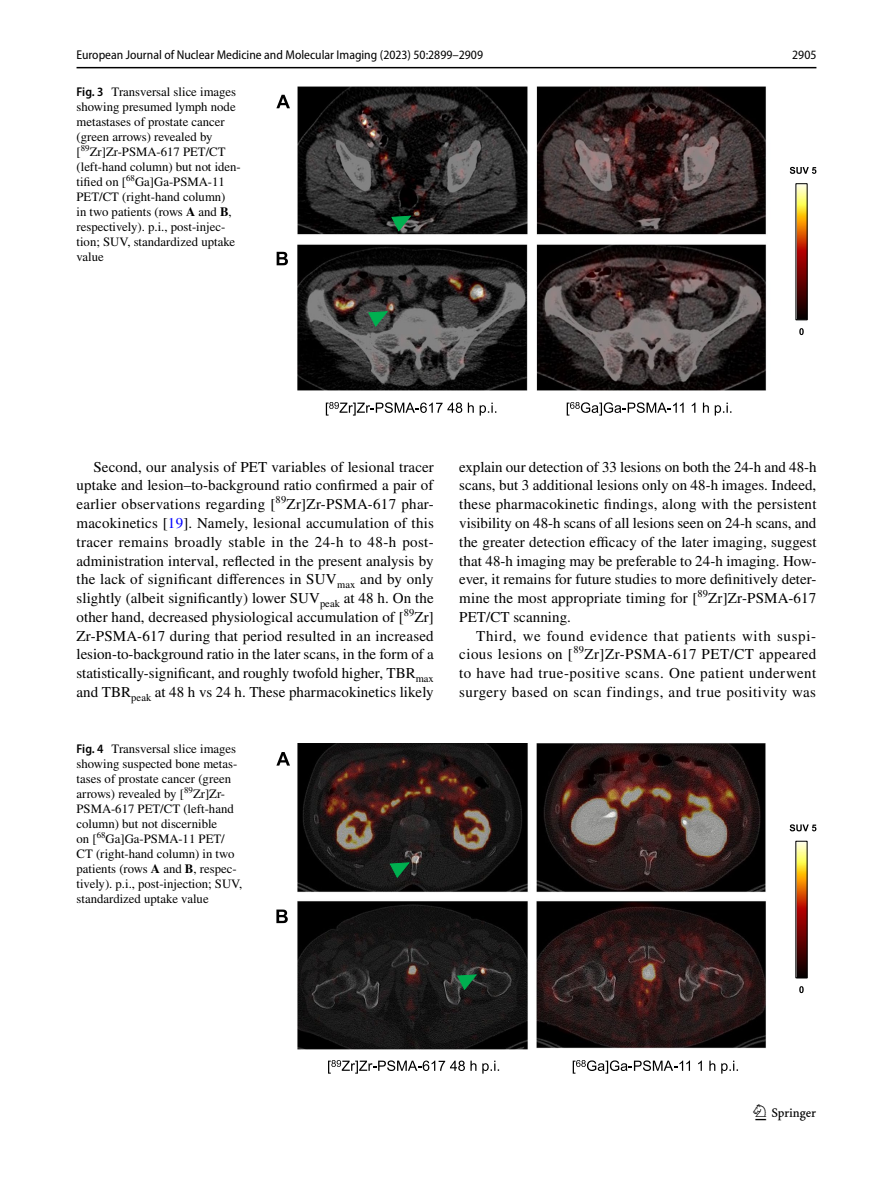
<style>
.page{position:relative;width:893px;height:1187px;background:#fff}
.page>*{position:absolute;margin:0;border:0;box-sizing:border-box;transform-origin:0 0}
.t1{font:22.5px "Springnew Regular 3";color:#000}
.t2{font:15px/18.8px "STIX";letter-spacing:.01em;color:#000;text-align:justify}
.t3{font:12.75px/15px "STIX";color:#000}
.t4{font:semi-condensed 12.75px "Myriad Pro";color:#000}
.s1{font-family:"Myriad Pro";font-weight:600;font-stretch:semi-condensed}
.s2{font-weight:700}
.s3{color:#00f}
</style>
<div class="page">
<hr style="left:77px;top:67px;width:739px;height:1px;background:#000">
<img style="left:298px;top:87px;width:509px;height:303px">
<svg style="left:368px;top:311px;width:21px;height:16px"></svg>
<svg style="left:391px;top:215px;width:21px;height:17px"></svg>
<svg style="left:276px;top:95px;width:14px;height:13px"></svg>
<svg style="left:277px;top:252px;width:11px;height:13px"></svg>
<div style="left:796px;top:183px;width:11px;height:137px;border:1px solid #000"></div>
<svg style="left:799px;top:328px;width:5px;height:7px"></svg>
<svg style="left:790px;top:167px;width:26px;height:7px"></svg>
<svg style="left:326px;top:402px;width:148px;height:13px"></svg>
<svg style="left:480px;top:402px;width:16px;height:13px"></svg>
<svg style="left:567px;top:402px;width:117px;height:13px"></svg>
<svg style="left:692px;top:402px;width:17px;height:11px"></svg>
<svg style="left:715px;top:402px;width:16px;height:13px"></svg>
<img style="left:297px;top:743px;width:511px;height:305px">
<svg style="left:389px;top:861px;width:21px;height:17px"></svg>
<svg style="left:276px;top:752px;width:14px;height:13px"></svg>
<svg style="left:276px;top:909px;width:12px;height:14px"></svg>
<svg style="left:799px;top:986px;width:5px;height:7px"></svg>
<svg style="left:790px;top:824px;width:26px;height:7px"></svg>
<svg style="left:457px;top:973px;width:21px;height:17px"></svg>
<svg style="left:328px;top:1060px;width:148px;height:13px"></svg>
<svg style="left:482px;top:1060px;width:17px;height:13px"></svg>
<svg style="left:573px;top:1060px;width:117px;height:13px"></svg>
<svg style="left:698px;top:1060px;width:17px;height:10px"></svg>
<svg style="left:721px;top:1060px;width:17px;height:13px"></svg>
<p class="t4" style="left:77px;top:48px;width:408px">European Journal of Nuclear Medicine and Molecular Imaging (2023) 50:2899–2909</p>
<p class="t4" style="left:792px;top:48px;width:26px">2905</p>
<p class="t3" style="left:77px;top:85px;width:166px"><span class="s1">Fig. 3</span> Transversal slice images showing presumed lymph node metastases of prostate cancer (green arrows) revealed by [<sup>89</sup>Zr]Zr-PSMA-617 PET/CT (left-hand column) but not iden&shy;tified on [<sup>68</sup>Ga]Ga-PSMA-11<br>PET/CT (right-hand column)<br>in two patients (rows <span class="s2">A</span> and <span class="s2">B</span>, respectively). p.i., post-injec&shy;tion; SUV, standardized uptake value</p>
<p class="t2" style="left:77px;top:458px;width:359px;text-indent:17px">Second, our analysis of PET variables of lesional tracer uptake and lesion–to-background ratio confirmed a pair of earlier observations regarding [<sup>89</sup>Zr]Zr-PSMA-617 phar&shy;macokinetics [<span class="s3">19</span>]. Namely, lesional accumulation of this tracer remains broadly stable in the 24-h to 48-h post&shy;administration interval, reflected in the present analysis by the lack of significant differences in SUV<sub>max</sub> and by only slightly (albeit significantly) lower SUV<sub>peak</sub> at 48 h. On the other hand, decreased physiological accumulation of [<sup>89</sup>Zr] Zr-PSMA-617 during that period resulted in an increased lesion-to-background ratio in the later scans, in the form of a statistically-significant, and roughly twofold higher, TBR<sub>max </sub>and TBR<sub>peak</sub> at 48 h vs 24 h. These pharmacokinetics likely</p>
<p class="t2" style="left:459px;top:458px;width:359px">explain our detection of 33 lesions on both the 24-h and 48-h scans, but 3 additional lesions only on 48-h images. Indeed, these pharmacokinetic findings, along with the persistent visibility on 48-h scans of all lesions seen on 24-h scans, and the greater detection efficacy of the later imaging, suggest that 48-h imaging may be preferable to 24-h imaging. How&shy;ever, it remains for future studies to more definitively deter&shy;mine the most appropriate timing for [<sup>89</sup>Zr]Zr-PSMA-617<br>PET/CT scanning.</p>
<p class="t2" style="left:459px;top:627px;width:359px;text-indent:17px">Third, we found evidence that patients with suspi&shy;cious lesions on [<sup>89</sup>Zr]Zr-PSMA-617 PET/CT appeared to have had true-positive scans. One patient underwent surgery based on scan findings, and true positivity was</p>
<p class="t3" style="left:77px;top:741px;width:167px"><span class="s1">Fig. 4</span> Transversal slice images showing suspected bone metas&shy;tases of prostate cancer (green arrows) revealed by [<sup>89</sup>Zr]Zr-<br>PSMA-617 PET/CT (left-hand column) but not discernible<br>on [<sup>68</sup>Ga]Ga-PSMA-11 PET/<br>CT (right-hand column) in two patients (rows <span class="s2">A</span> and <span class="s2">B</span>, respec&shy;tively). p.i., post-injection; SUV, standardized uptake value</p>
<h1 class="t1" style="left:755px;top:1104px;width:62px">1 3</h1>
</div>
